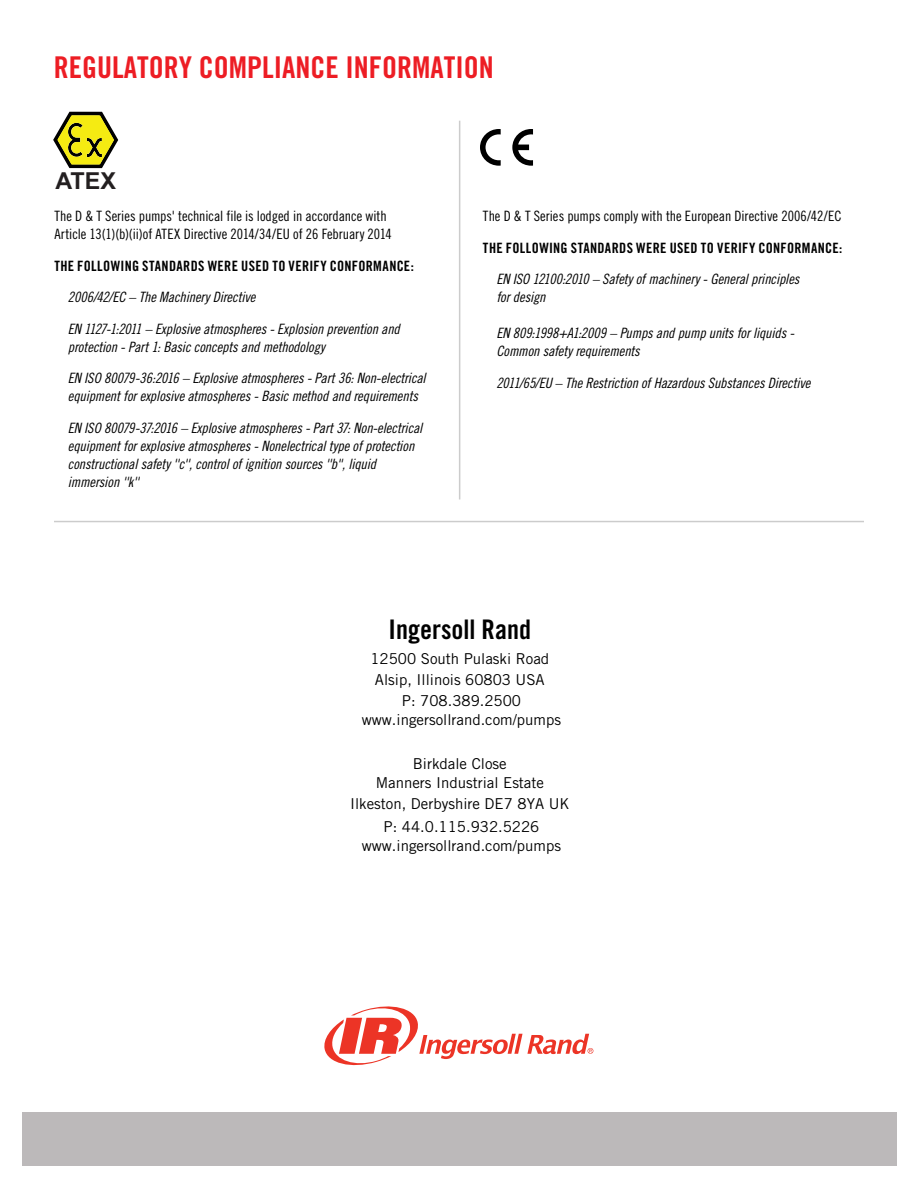
<style>
.page{position:relative;width:918px;height:1188px;background:#fff}
.page>*{position:absolute;margin:0;border:0;box-sizing:border-box;transform-origin:0 0}
.t1{font:30px "Trade Gothic LT Bold Cond Twenty";color:#ed1d24}
.t2{font:27px "Trade Gothic LT Bold Cond Twenty";color:#000}
.t3{font:700 23.4px "Arial";color:#231f20}
.t4{font:15px/21px "Trade Gothic LT";color:#000;text-align:center}
.t5{font:15px "Trade Gothic LT Std";color:#000}
.t6{font:14.25px/18px "Trade Gothic LT Cond Eighteen Obl";letter-spacing:-.005em;color:#000}
.t7{font:14.25px/18px "Trade Gothic LT Cond Eighteen";color:#000}
.t8{font:14.25px "Trade Gothic LT Bold Cond Twenty";letter-spacing:.025em;color:#000}
</style>
<div class="page">
<svg style="left:53px;top:112px;width:65px;height:57px"></svg>
<hr style="left:54px;top:521px;width:810px;height:1px;background:#ccc">
<hr style="left:459px;top:121px;width:1px;height:379px;background:#ccc">
<svg style="left:480px;top:129px;width:21px;height:37px"></svg>
<svg style="left:512px;top:129px;width:21px;height:37px"></svg>
<div style="left:22px;top:1113px;width:874px;height:53px;background:#bcb9ba"></div>
<svg style="left:324px;top:1006px;width:269px;height:59px"></svg>
<h1 class="t1" style="left:54px;top:49px;width:441px">REGULATORY COMPLIANCE INFORMATION</h1>
<h3 class="t3" style="left:55px;top:165px;width:62px">ATEX</h3>
<p class="t7" style="left:54px;top:207px;width:339px">The D &amp; T Series pumps' technical file is lodged in accordance with<br>Article 13(1)(b)(ii)of ATEX Directive 2014/34/EU of 26 February 2014</p>
<p class="t8" style="left:54px;top:257px;width:361px">THE FOLLOWING STANDARDS WERE USED TO VERIFY CONFORMANCE:</p>
<p class="t6" style="left:68px;top:288px;width:189px">2006/42/EC – The Machinery Directive</p>
<p class="t6" style="left:68px;top:319px;width:333px">EN 1127-1:2011 – Explosive atmospheres - Explosion prevention and protection - Part 1: Basic concepts and methodology</p>
<p class="t6" style="left:68px;top:369px;width:359px">EN ISO 80079-36:2016 – Explosive atmospheres - Part 36: Non-electrical equipment for explosive atmospheres - Basic method and requirements</p>
<p class="t6" style="left:68px;top:418px;width:356px">EN ISO 80079-37:2016 – Explosive atmospheres - Part 37: Non-electrical equipment for explosive atmospheres - Nonelectrical type of protection constructional safety ''c'', control of ignition sources ''b'', liquid immersion ''k''</p>
<p class="t7" style="left:483px;top:207px;width:360px">The D &amp; T Series pumps comply with the European Directive 2006/42/EC</p>
<p class="t8" style="left:483px;top:239px;width:361px">THE FOLLOWING STANDARDS WERE USED TO VERIFY CONFORMANCE:</p>
<p class="t6" style="left:496px;top:270px;width:305px">EN ISO 12100:2010 – Safety of machinery - General principles for design</p>
<p class="t6" style="left:496px;top:324px;width:299px">EN 809:1998+A1:2009 – Pumps and pump units for liquids -<br>Common safety requirements</p>
<p class="t6" style="left:496px;top:373px;width:315px">2011/65/EU – The Restriction of Hazardous Substances Directive</p>
<h2 class="t2" style="left:389px;top:613px;width:144px">Ingersoll Rand</h2>
<p class="t4" style="left:370px;top:647px;width:180px">12500 South Pulaski Road<br>Alsip, Illinois 60803 USA<br>P: 708.389.2500</p>
<p class="t5" style="left:362px;top:711px;width:201px">www.ingersollrand.com/pumps</p>
<p class="t4" style="left:350px;top:753px;width:221px">Birkdale Close<br>Manners Industrial Estate<br>Ilkeston, Derbyshire DE7 8YA UK<br>P: 44.0.115.932.5226</p>
<p class="t5" style="left:362px;top:837px;width:201px">www.ingersollrand.com/pumps</p>
</div>
